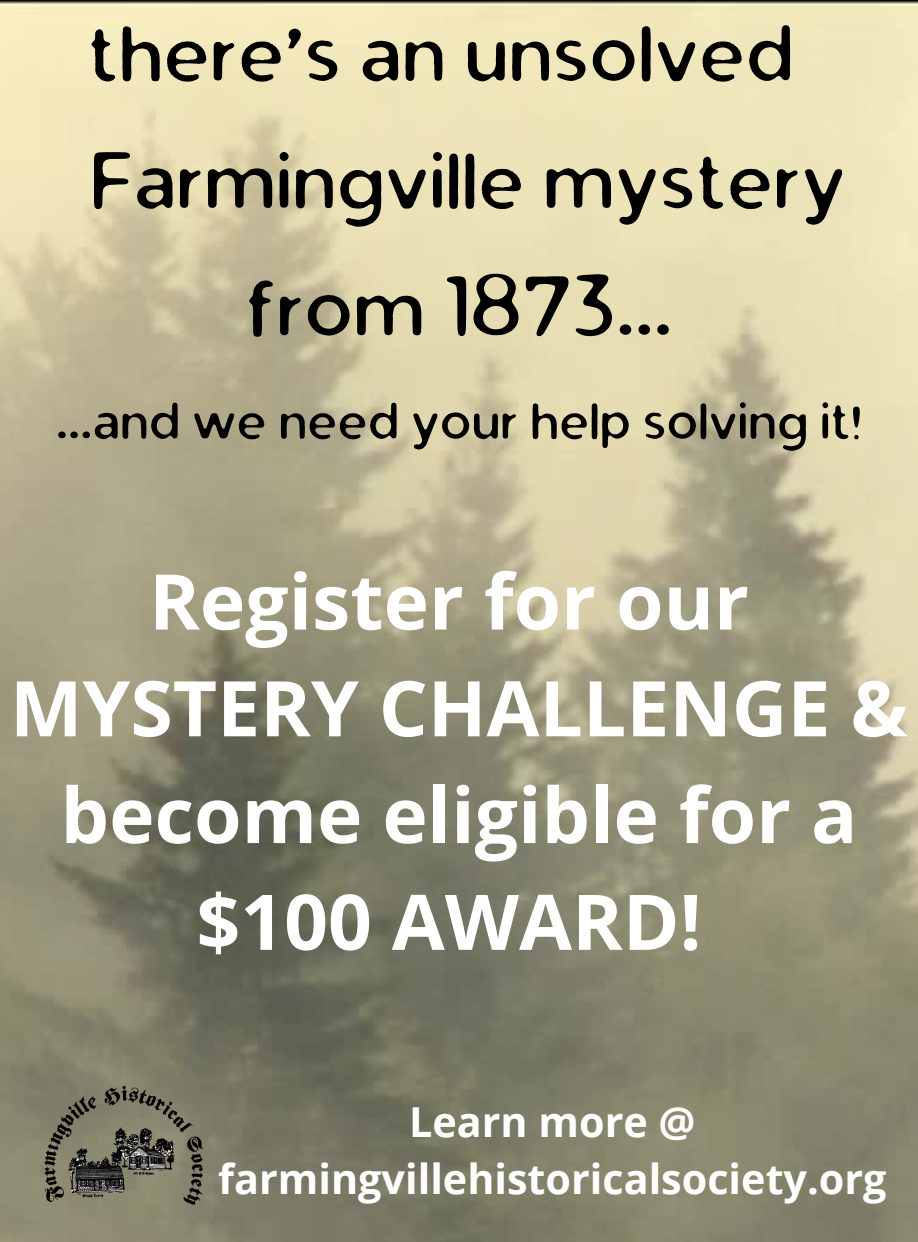
<style>
.page{position:relative;width:918px;height:1242px;background:#fff}
.page>*{position:absolute;margin:0;border:0;box-sizing:border-box;transform-origin:0 0}
.t1{font:91.05px/127.4px "Postmark";color:#000;text-align:center}
.t2{font:700 76.8px/106.8px "Open Sans";color:#fff;text-align:center}
.t3{font:59.1px "Postmark";color:#000}
.t4{font:700 41.25px/57.3px "Open Sans";color:#fff;text-align:center}
</style>
<div class="page">
<img style="left:0;top:0;width:918px;height:1242px">
<img style="left:27px;top:1078px;width:185px;height:145px">
<p class="t1" style="left:88px;top:-10px;width:759px">there's an unsolved<br>Farmingville mystery from 1873...</p>
<p class="t3" style="left:56px;top:392px;width:808px">...and we need your help solving it!</p>
<p class="t2" style="left:149px;top:546px;width:601px">Register for our</p>
<p class="t2" style="left:10px;top:653px;width:899px">MYSTERY CHALLENGE &amp; become eligible for a $100 AWARD!</p>
<p class="t4" style="left:218px;top:1092px;width:670px">Learn more @ farmingvillehistoricalsociety.org</p>
</div>
